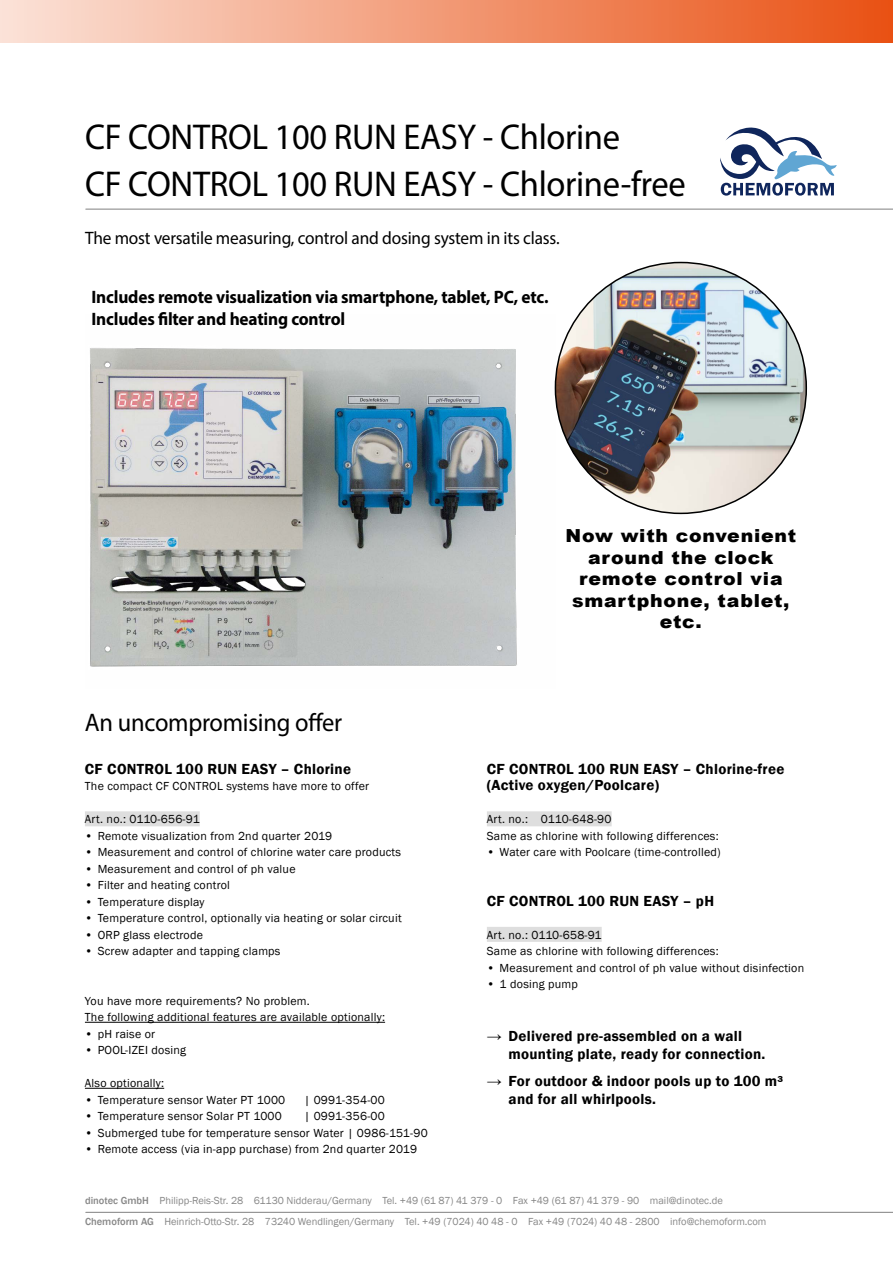
<style>
.page{position:relative;width:893px;height:1263px;background:#fff}
.page>*{position:absolute;margin:0;border:0;box-sizing:border-box;transform-origin:0 0}
.t1{font:36px "Myriad Pro";letter-spacing:-.01em;color:#000;scale:.96 1}
.t2{font:25.5px "Myriad Pro";letter-spacing:-.01em;color:#000;scale:.96 1}
.t3{font:700 18px "Myriad Pro";letter-spacing:-.01em;color:#000;scale:.96 1}
.t4{font:900 18px/21.6px "Arial";letter-spacing:.04em;color:#000;text-align:center;scale:1.05 1}
.t5{font:18px "Myriad Pro";letter-spacing:-.01em;color:#000;scale:.96 1}
.t6{font:600 15px/16.5px "Franklin Gothic";letter-spacing:.02em;color:#000}
.t7{font:12px "Franklin Gothic";letter-spacing:.02em;color:#000}
.t8{font:10.5px/21px "Franklin Gothic";color:#878787}
.s1{font-weight:500}
</style>
<div class="page">
<hr style="left:86px;top:1212px;width:807px;height:1px;background:#878787">
<hr style="left:86px;top:209px;width:807px;height:1px;background:#878787">
<img style="left:90px;top:348px;width:465px;height:319px">
<div style="left:0;top:0;width:893px;height:43px;background:linear-gradient(to right,#fbe2d8,#e95113)"></div>
<svg style="left:720px;top:128px;width:117px;height:68px"></svg>
<div style="left:85px;top:811px;width:115px;height:15px;background:#dedede"></div>
<hr style="left:85px;top:1022px;width:300px;height:1px;background:#000">
<hr style="left:85px;top:1088px;width:79px;height:1px;background:#000">
<div style="left:487px;top:811px;width:125px;height:15px;background:#dedede"></div>
<div style="left:487px;top:927px;width:115px;height:15px;background:#dedede"></div>
<img style="left:555px;top:262px;width:251px;height:251px;border-radius:125px">
<p class="t1" style="left:85px;top:115px;width:559px">CF CONTROL 100 RUN EASY - Chlorine</p>
<p class="t1" style="left:85px;top:161px;width:627px">CF CONTROL 100 RUN EASY - Chlorine-free</p>
<p class="t5" style="left:85px;top:227px;width:496px">The most versatile measuring, control and dosing system in its class.</p>
<p class="t3" style="left:91px;top:285px;width:478px">Includes remote visualization via smartphone, tablet, PC, etc.</p>
<p class="t3" style="left:91px;top:307px;width:266px">Includes filter and heating control</p>
<p class="t4" style="left:565px;top:524px;width:221px">Now with convenient around the clock remote control via smartphone, tablet, etc.</p>
<p class="t2" style="left:85px;top:707px;width:269px">An uncompromising offer</p>
<p class="t6" style="left:85px;top:761px;width:268px">CF CONTROL 100 RUN EASY – Chlorine</p>
<p class="t7" style="left:85px;top:779px;width:286px">The compact CF CONTROL systems have more to offer</p>
<p class="t7" style="left:85px;top:812px;width:116px">Art. no.: 0110-656-91</p>
<p class="t7" style="left:85px;top:828px;width:249px">• Remote visualization from 2nd quarter 2019</p>
<p class="t7" style="left:85px;top:845px;width:318px">• Measurement and control of chlorine water care products</p>
<p class="t7" style="left:85px;top:861px;width:212px">• Measurement and control of ph value</p>
<p class="t7" style="left:85px;top:878px;width:147px">• Filter and heating control</p>
<p class="t7" style="left:85px;top:894px;width:121px">• Temperature display</p>
<p class="t7" style="left:85px;top:911px;width:318px">• Temperature control, optionally via heating or solar circuit</p>
<p class="t7" style="left:85px;top:927px;width:120px">• ORP glass electrode</p>
<p class="t7" style="left:85px;top:944px;width:197px">• Screw adapter and tapping clamps</p>
<p class="t7" style="left:85px;top:993px;width:227px">You have more requirements? No problem.</p>
<p class="t7" style="left:85px;top:1010px;width:302px">The following additional features are available optionally:</p>
<p class="t7" style="left:85px;top:1026px;width:72px">• pH raise or</p>
<p class="t7" style="left:85px;top:1043px;width:103px">• POOL-IZEI dosing</p>
<p class="t7" style="left:85px;top:1076px;width:81px">Also optionally:</p>
<p class="t7" style="left:85px;top:1092px;width:202px">• Temperature sensor Water PT 1000</p>
<p class="t7" style="left:304px;top:1092px;width:82px">| 0991-354-00</p>
<p class="t7" style="left:85px;top:1109px;width:198px">• Temperature sensor Solar PT 1000</p>
<p class="t7" style="left:304px;top:1109px;width:82px">| 0991-356-00</p>
<p class="t7" style="left:85px;top:1125px;width:344px">• Submerged tube for temperature sensor Water | 0986-151-90</p>
<p class="t7" style="left:85px;top:1142px;width:334px">• Remote access (via in-app purchase) from 2nd quarter 2019</p>
<p class="t6" style="left:487px;top:761px;width:299px">CF CONTROL 100 RUN EASY – Chlorine-free (Active oxygen/Poolcare)</p>
<p class="t7" style="left:487px;top:812px;width:126px">Art. no.: 0110-648-90</p>
<p class="t7" style="left:487px;top:828px;width:233px">Same as chlorine with following differences:</p>
<p class="t7" style="left:487px;top:845px;width:235px">• Water care with Poolcare (time-controlled)</p>
<p class="t6" style="left:487px;top:893px;width:229px">CF CONTROL 100 RUN EASY – pH</p>
<p class="t7" style="left:487px;top:927px;width:116px">Art. no.: 0110-658-91</p>
<p class="t7" style="left:487px;top:944px;width:233px">Same as chlorine with following differences:</p>
<p class="t7" style="left:487px;top:960px;width:319px">• Measurement and control of ph value without disinfection</p>
<p class="t7" style="left:487px;top:977px;width:93px">• 1 dosing pump</p>
<p class="t6" style="left:487px;top:1028px;width:257px">→ Delivered pre-assembled on a wall</p>
<p class="t6" style="left:509px;top:1046px;width:258px">mounting plate, ready for connection.</p>
<p class="t6" style="left:487px;top:1073px;width:298px">→ For outdoor &amp; indoor pools up to 100 m³</p>
<p class="t6" style="left:509px;top:1091px;width:149px">and for all whirlpools.</p>
<p class="t8" style="left:85px;top:1191px;width:683px"><span class="s1">dinotec GmbH</span> Philipp-Reis-Str. 28 61130 Nidderau/Germany Tel. +49 (61 87) 41 379 - 0 Fax +49 (61 87) 41 379 - 90 mail@dinotec.de<br><span class="s1">Chemoform AG</span> Heinrich-Otto-Str. 28 73240 Wendlingen/Germany Tel. +49 (7024) 40 48 - 0 Fax +49 (7024) 40 48 - 2800 info@chemoform.com</p>
</div>
